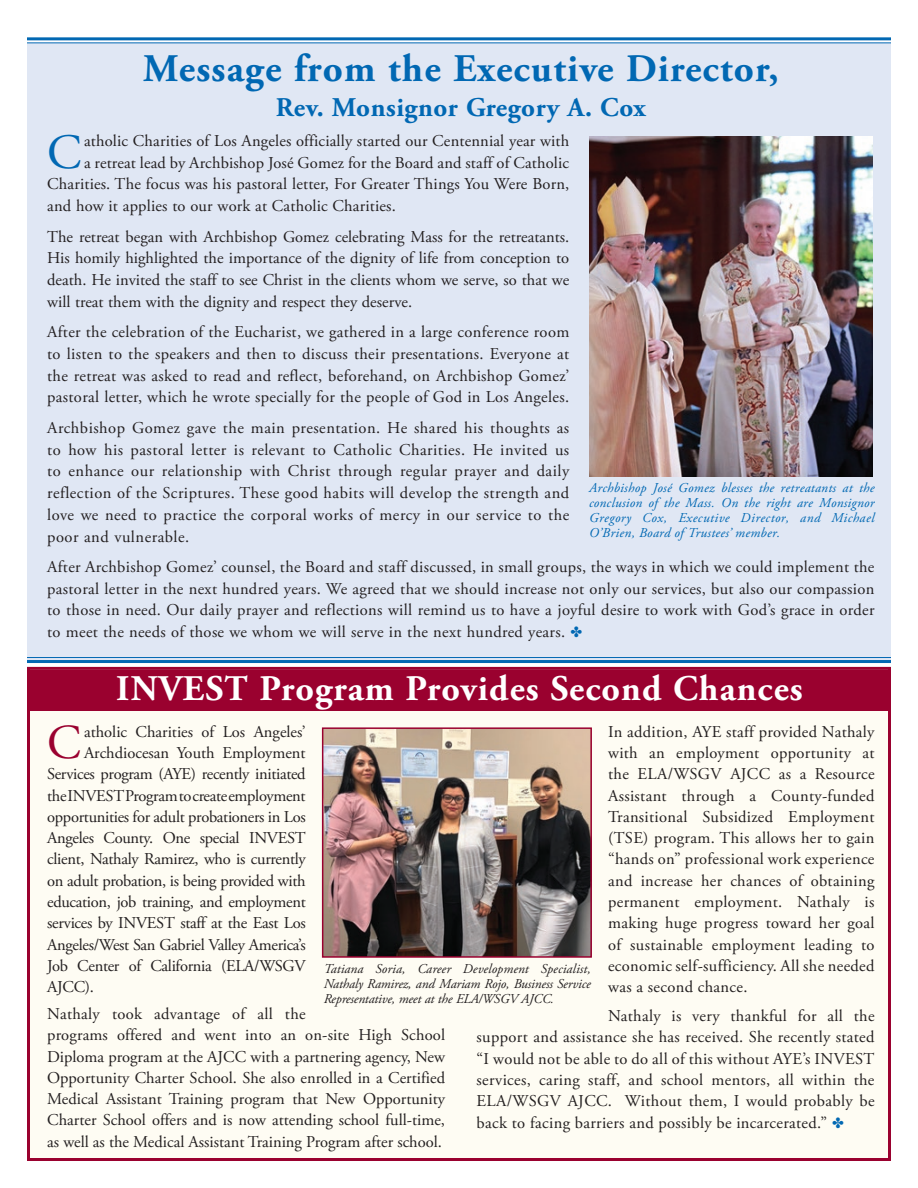
<style>
.page{position:relative;width:918px;height:1188px;background:#fff}
.page>*{position:absolute;margin:0;border:0;box-sizing:border-box;transform-origin:0 0}
.t1{font:49.35px "Adobe Garamond Pro";color:#0168b3}
.Newsltr_Body{font:48.6px "Adobe Garamond Pro";color:#9a012f}
.t2{font:700 39px "Adobe Garamond Pro";letter-spacing:.03em;color:#0168b3}
.t3{font:700 36px "Adobe Garamond Pro";letter-spacing:.03em;color:#fff}
.t4{font:700 27px "Adobe Garamond Pro";letter-spacing:.02em;color:#0168b3}
.Newsltr_Body-2{font:16.5px/21.3px "Adobe Garamond Pro";color:#231f20;text-align:justify}
.Newsltr_Body-3{font:16.5px "Adobe Garamond Pro";letter-spacing:-.02em;color:#231f20}
.t5{font:italic 13.5px/15px "Adobe Garamond Pro";letter-spacing:.03em;color:#0168b3;text-align:justify}
.CCLA_body{font:italic 13.5px/15px "Adobe Garamond Pro";letter-spacing:-.01em;color:#231f20;text-align:justify}
.s1{color:#0168b3}
</style>
<div class="page">
<div style="left:27px;top:667px;width:864px;height:494px;background:#fefcf3;border:3px solid #9a012f"></div>
<div style="left:27px;top:43px;width:864px;height:619px;background:#e0e7f4"></div>
<hr style="left:27px;top:37px;width:864px;height:3px;background:#0168b3">
<hr style="left:27px;top:42px;width:864px;height:1px;background:#0168b3">
<hr style="left:27px;top:657px;width:864px;height:1px;background:#0168b3">
<hr style="left:27px;top:660px;width:864px;height:3px;background:#0168b3">
<img style="left:325px;top:730px;width:264px;height:225px">
<div style="left:322px;top:727px;width:270px;height:231px;border:2px solid #9a012f"></div>
<img style="left:590px;top:136px;width:282px;height:341px">
<div style="left:27px;top:670px;width:864px;height:40px;background:#9a012f"></div>
<p class="t2" style="left:143px;top:46px;width:637px">Message from the Executive Director,</p>
<p class="t4" style="left:276px;top:91px;width:372px">Rev. Monsignor Gregory A. Cox</p>
<p class="t1" style="left:47px;top:122px;width:36px">C</p>
<p class="Newsltr_Body-2" style="left:84px;top:131px;width:487px">atholic Charities of Los Angeles officially started our Centennial year with</p>
<p class="Newsltr_Body-2" style="left:84px;top:152px;width:487px">a retreat lead by Archbishop José Gomez for the Board and staff of Catholic</p>
<p class="Newsltr_Body-2" style="left:47px;top:174px;width:524px">Charities. The focus was his pastoral letter, For Greater Things You Were Born,</p>
<p class="Newsltr_Body-2" style="left:47px;top:196px;width:348px">and how it applies to our work at Catholic Charities.</p>
<p class="Newsltr_Body-2" style="left:47px;top:226px;width:524px;line-height:21.8px;text-align:left">The retreat began with Archbishop Gomez celebrating Mass for the retreatants.<br>His homily highlighted the importance of the dignity of life from conception to death. He invited the staff to see Christ in the clients whom we serve, so that we will treat them with the dignity and respect they deserve.</p>
<p class="Newsltr_Body-2" style="left:47px;top:322px;width:524px;line-height:21.8px">After the celebration of the Eucharist, we gathered in a large conference room to listen to the speakers and then to discuss their presentations. Everyone at the retreat was asked to read and reflect, beforehand, on Archbishop Gomez’ pastoral letter, which he wrote specially for the people of God in Los Angeles.</p>
<p class="Newsltr_Body-2" style="left:47px;top:417px;width:524px;line-height:21.8px">Archbishop Gomez gave the main presentation. He shared his thoughts as to how his pastoral letter is relevant to Catholic Charities. He invited us to enhance our relationship with Christ through regular prayer and daily reflection of the Scriptures. These good habits will develop the strength and love we need to practice the corporal works of mercy in our service to the poor and vulnerable.</p>
<p class="Newsltr_Body-2" style="left:47px;top:556px;width:829px;line-height:21.8px">After Archbishop Gomez’ counsel, the Board and staff discussed, in small groups, the ways in which we could implement the pastoral letter in the next hundred years. We agreed that we should increase not only our services, but also our compassion to those in need. Our daily prayer and reflections will remind us to have a joyful desire to work with God’s grace in order to meet the needs of those we whom we will serve in the next hundred years. <span class="s1">✤</span></p>
<p class="t5" style="left:589px;top:481px;width:287px">Archbishop José Gomez blesses the retreatants at the conclusion of the Mass. On the right are Monsignor Gregory Cox, Executive Director, and Michael O’Brien, Board of Trustees’ member.</p>
<p class="t3" style="left:116px;top:667px;width:688px">INVEST Program Provides Second Chances</p>
<p class="Newsltr_Body" style="left:47px;top:713px;width:35px">C</p>
<p class="Newsltr_Body-2" style="left:84px;top:721px;width:223px">atholic Charities of Los Angeles’</p>
<p class="Newsltr_Body-2" style="left:608px;top:721px;width:268px">In addition, AYE staff provided Nathaly with an employment opportunity at the ELA/WSGV AJCC as a Resource Assistant through a County-funded Transitional Subsidized Employment (TSE) program. This allows her to gain “hands on” professional work experience and increase her chances of obtaining permanent employment. Nathaly is making huge progress toward her goal of sustainable employment leading to economic self-sufficiency. All she needed was a second chance.</p>
<p class="Newsltr_Body-2" style="left:477px;top:1006px;width:399px;text-indent:131px">Nathaly is very thankful for all the support and assistance she has received. She recently stated “I would not be able to do all of this without AYE’s INVEST services, caring staff, and school mentors, all within the ELA/WSGV AJCC. Without them, I would probably be back to facing barriers and possibly be incarcerated.” <span class="s1">✤</span></p>
<p class="Newsltr_Body-2" style="left:84px;top:743px;width:223px">Archdiocesan Youth Employment</p>
<p class="Newsltr_Body-3" style="left:47px;top:764px;width:260px">Services program (AYE) recently initiated</p>
<p class="Newsltr_Body-3" style="left:47px;top:785px;width:260px">the INVEST Program to create employment</p>
<p class="Newsltr_Body-3" style="left:47px;top:807px;width:260px">opportunities for adult probationers in Los</p>
<p class="Newsltr_Body-3" style="left:47px;top:828px;width:260px">Angeles County. One special INVEST</p>
<p class="Newsltr_Body-3" style="left:47px;top:849px;width:260px">client, Nathaly Ramirez, who is currently</p>
<p class="Newsltr_Body-3" style="left:47px;top:871px;width:260px">on adult probation, is being provided with</p>
<p class="Newsltr_Body-3" style="left:47px;top:892px;width:260px">education, job training, and employment</p>
<p class="Newsltr_Body-3" style="left:47px;top:913px;width:260px">services by INVEST staff at the East Los</p>
<p class="Newsltr_Body-3" style="left:47px;top:935px;width:260px">Angeles/West San Gabriel Valley America’s</p>
<p class="Newsltr_Body-3" style="left:47px;top:956px;width:260px">Job Center of California (ELA/WSGV</p>
<p class="Newsltr_Body-2" style="left:47px;top:977px;width:46px">AJCC).</p>
<p class="Newsltr_Body-2" style="left:47px;top:1004px;width:399px;text-align:left">Nathaly took advantage of all the<br>programs offered and went into an on-site High School Diploma program at the AJCC with a partnering agency, New Opportunity Charter School. She also enrolled in a Certified Medical Assistant Training program that New Opportunity Charter School offers and is now attending school full-time, as well as the Medical Assistant Training Program after school.</p>
<p class="CCLA_body" style="left:324px;top:962px;width:269px">Tatiana Soria, Career Development Specialist, Nathaly Ramirez, and Mariam Rojo, Business Service Representative, meet at the ELA/WSGV AJCC.</p>
</div>
